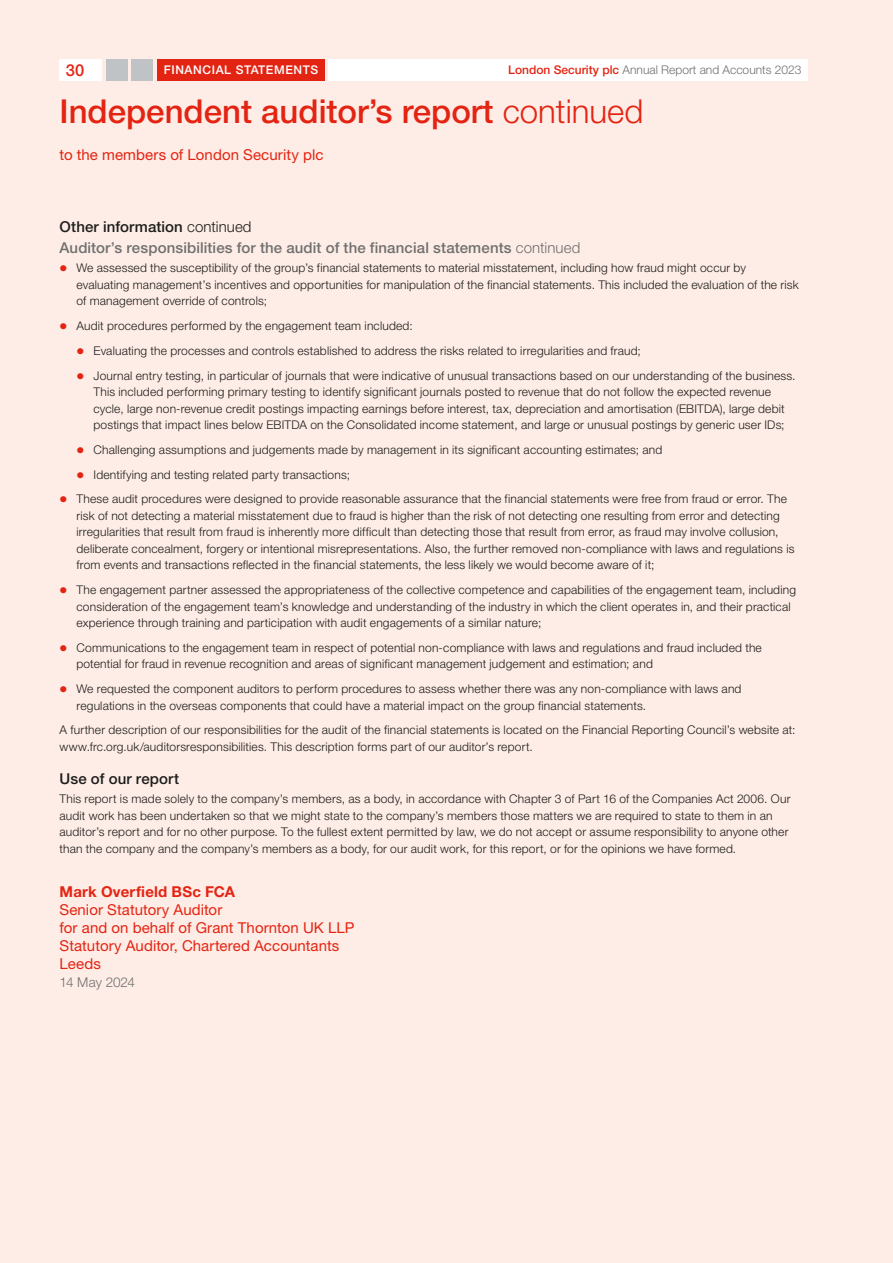
<style>
.page{position:relative;width:893px;height:1263px;background:#feede6}
.page>*{position:absolute;margin:0;border:0;box-sizing:border-box;transform-origin:0 0}
.t1{font:500 33px "Helvetica Neue LT Pro";color:#e42413}
.t2{font:500 16.5px "Helvetica Neue LT Pro";color:#e42413}
.t3{font:15px/18px "Helvetica Neue LT Pro";letter-spacing:.005em;color:#e42413}
.t4{font:500 15px/21px "Helvetica Neue LT Pro";letter-spacing:.01em;color:#70706f}
.t5{font:700 15px "Helvetica Neue LT Pro";letter-spacing:.015em;color:#e42413}
.t6{font:500 15px "Helvetica Neue LT Pro";letter-spacing:.01em;color:#1d1d1b}
.t7{font:300 13.5px "Helvetica Neue LT Pro";letter-spacing:-.005em;color:#70706f}
.t8{font:300 12px/16.5px "Helvetica Neue LT Pro";letter-spacing:.015em;color:#1d1d1b}
.t9{font:300 12px "Helvetica Neue LT Pro";color:#70706f}
.t10{font:500 12px "Helvetica Neue LT Pro";letter-spacing:.05em;color:#fff}
.s1{font-weight:500;color:#e42413}
.s2{font-weight:300}
.s3{color:#1d1d1b}
.s4{font-weight:300;color:#1d1d1b}
.s5{color:#e42413}
</style>
<div class="page">
<div style="left:157px;top:60px;width:168px;height:21px;background:#e42413"></div>
<div style="left:106px;top:60px;width:22px;height:21px;background:#bfc3c6"></div>
<div style="left:132px;top:60px;width:21px;height:21px;background:#bfc3c6"></div>
<div style="left:329px;top:60px;width:479px;height:21px;background:#fff"></div>
<div style="left:60px;top:60px;width:42px;height:21px;background:#fff"></div>
<h2 class="t2" style="left:66px;top:60px;width:20px">30</h2>
<p class="t10" style="left:164px;top:63px;width:156px">FINANCIAL STATEMENTS</p>
<p class="t9" style="left:508px;top:63px;width:295px"><span class="s1">London Security plc</span> Annual Report and Accounts 2023</p>
<h1 class="t1" style="left:60px;top:92px;width:585px">Independent auditor’s report <span class="s2">continued</span></h1>
<p class="t3" style="left:60px;top:145px;width:266px">to the members of London Security plc</p>
<p class="t4" style="left:60px;top:216px;width:522px"><span class="s3">Other information</span> <span class="s4">continued<br></span>Auditor’s responsibilities for the audit of the financial statements <span class="s2">continued</span></p>
<p class="t8" style="left:77px;top:260px;width:724px;text-indent:-17px"><span class="s5">●</span> We assessed the susceptibility of the group’s financial statements to material misstatement, including how fraud might occur by evaluating management’s incentives and opportunities for manipulation of the financial statements. This included the evaluation of the risk of management override of controls;</p>
<p class="t8" style="left:60px;top:317px;width:355px"><span class="s5">●</span> Audit procedures performed by the engagement team included:</p>
<p class="t8" style="left:77px;top:342px;width:566px"><span class="s5">●</span> Evaluating the processes and controls established to address the risks related to irregularities and fraud;</p>
<p class="t8" style="left:94px;top:367px;width:704px;text-indent:-17px"><span class="s5">●</span> Journal entry testing, in particular of journals that were indicative of unusual transactions based on our understanding of the business.<br>This included performing primary testing to identify significant journals posted to revenue that do not follow the expected revenue cycle, large non-revenue credit postings impacting earnings before interest, tax, depreciation and amortisation (EBITDA), large debit postings that impact lines below EBITDA on the Consolidated income statement, and large or unusual postings by generic user IDs;</p>
<p class="t8" style="left:77px;top:441px;width:587px"><span class="s5">●</span> Challenging assumptions and judgements made by management in its significant accounting estimates; and</p>
<p class="t8" style="left:77px;top:466px;width:275px"><span class="s5">●</span> Identifying and testing related party transactions;</p>
<p class="t8" style="left:77px;top:491px;width:719px;text-indent:-17px"><span class="s5">●</span> These audit procedures were designed to provide reasonable assurance that the financial statements were free from fraud or error. The risk of not detecting a material misstatement due to fraud is higher than the risk of not detecting one resulting from error and detecting irregularities that result from fraud is inherently more difficult than detecting those that result from error, as fraud may involve collusion, deliberate concealment, forgery or intentional misrepresentations. Also, the further removed non-compliance with laws and regulations is from events and transactions reflected in the financial statements, the less likely we would become aware of it;</p>
<p class="t8" style="left:77px;top:581px;width:721px;text-indent:-17px"><span class="s5">●</span> The engagement partner assessed the appropriateness of the collective competence and capabilities of the engagement team, including consideration of the engagement team’s knowledge and understanding of the industry in which the client operates in, and their practical experience through training and participation with audit engagements of a similar nature;</p>
<p class="t8" style="left:77px;top:639px;width:687px;text-indent:-17px"><span class="s5">●</span> Communications to the engagement team in respect of potential non-compliance with laws and regulations and fraud included the potential for fraud in revenue recognition and areas of significant management judgement and estimation; and</p>
<p class="t8" style="left:77px;top:680px;width:666px;text-indent:-17px"><span class="s5">●</span> We requested the component auditors to perform procedures to assess whether there was any non-compliance with laws and regulations in the overseas components that could have a material impact on the group financial statements.</p>
<p class="t8" style="left:60px;top:722px;width:737px">A further description of our responsibilities for the audit of the financial statements is located on the Financial Reporting Council’s website at: www.frc.org.uk/auditorsresponsibilities. This description forms part of our auditor’s report.</p>
<p class="t6" style="left:60px;top:769px;width:121px">Use of our report</p>
<p class="t8" style="left:60px;top:791px;width:732px">This report is made solely to the company’s members, as a body, in accordance with Chapter 3 of Part 16 of the Companies Act 2006. Our audit work has been undertaken so that we might state to the company’s members those matters we are required to state to them in an auditor’s report and for no other purpose. To the fullest extent permitted by law, we do not accept or assume responsibility to anyone other than the company and the company’s members as a body, for our audit work, for this report, or for the opinions we have formed.</p>
<p class="t5" style="left:60px;top:882px;width:177px">Mark Overfield BSc FCA</p>
<p class="t3" style="left:60px;top:900px;width:296px">Senior Statutory Auditor<br>for and on behalf of Grant Thornton UK LLP<br>Statutory Auditor, Chartered Accountants<br>Leeds</p>
<p class="t7" style="left:60px;top:974px;width:77px">14 May 2024</p>
</div>
